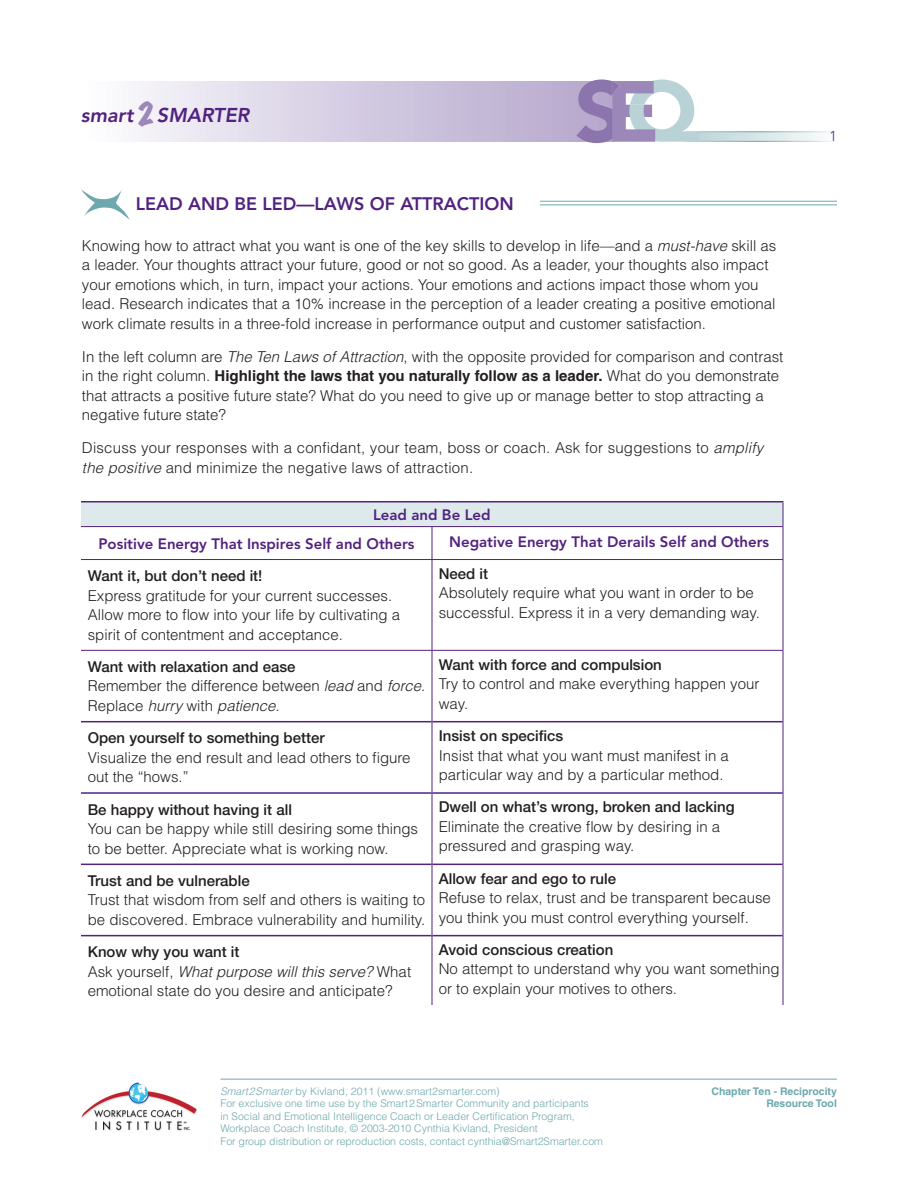
<style>
.page{position:relative;width:918px;height:1188px;background:#fff}
.page>*{position:absolute;margin:0;border:0;box-sizing:border-box;transform-origin:0 0}
.t1{font:italic 800 19.95px "Avenir LT Std";color:#52227f}
.t2{font:800 18px "Avenir LT Std";color:#52227f}
.t3{font:300 15px/19.5px "Helvetica LT Std";color:#231f20}
.t4{font:500 15px "Helvetica Neue LT Std";color:#231f20}
.t5{font:800 15px/29px "Avenir LT Std";color:#52227f}
.t6{font:300 14.25px "Avenir LT Std";color:#52227f}
.t7{font:300 10.5px/12.6px "Helvetica LT Std";color:#6ca8ad}
.t8{font:700 10.5px "Helvetica LT Std";color:#6ca8ad}
.s1{font-family:"Marker Felt Wide";font-weight:400;font-style:normal;font-size:28.2px;color:#9b87b8}
.s2{font-style:italic}
.s3{font-weight:700}
</style>
<div class="page">
<div style="left:81px;top:81px;width:533px;height:61px;background:linear-gradient(to right,#fcfcfe,#b1a2ca)"></div>
<svg style="left:576px;top:80px;width:123px;height:63px"></svg>
<svg style="left:699px;top:132px;width:130px;height:9px"></svg>
<hr style="left:685px;top:141px;width:152px;height:1px;background:#fff">
<hr style="left:685px;top:131px;width:152px;height:1px;background:#fff">
<hr style="left:220px;top:1079px;width:617px;height:1px;background:#6ca8ad">
<img style="left:81px;top:1082px;width:116px;height:49px">
<svg style="left:81px;top:189px;width:49px;height:31px"></svg>
<hr style="left:540px;top:201px;width:297px;height:1px;background:#6ca8ad">
<hr style="left:540px;top:205px;width:297px;height:1px;background:#6ca8ad">
<div style="left:81px;top:502px;width:702px;height:25px;background:#dde9ea"></div>
<hr style="left:81px;top:526px;width:351px;height:1px;background:#52227f">
<hr style="left:432px;top:526px;width:351px;height:1px;background:#52227f">
<hr style="left:81px;top:559px;width:351px;height:1px;background:#52227f">
<hr style="left:432px;top:559px;width:351px;height:1px;background:#52227f">
<hr style="left:81px;top:650px;width:351px;height:1px;background:#52227f">
<hr style="left:432px;top:650px;width:351px;height:1px;background:#52227f">
<hr style="left:81px;top:501px;width:351px;height:1px;background:#52227f">
<hr style="left:432px;top:501px;width:351px;height:1px;background:#52227f">
<hr style="left:81px;top:721px;width:351px;height:1px;background:#52227f">
<hr style="left:432px;top:721px;width:351px;height:1px;background:#52227f">
<hr style="left:81px;top:792px;width:351px;height:2px;background:#52227f">
<hr style="left:432px;top:792px;width:351px;height:2px;background:#52227f">
<hr style="left:81px;top:864px;width:351px;height:1px;background:#52227f">
<hr style="left:432px;top:864px;width:351px;height:1px;background:#52227f">
<hr style="left:81px;top:935px;width:351px;height:1px;background:#52227f">
<hr style="left:432px;top:935px;width:351px;height:1px;background:#52227f">
<svg style="left:783px;top:502px;width:1px;height:24px"></svg>
<hr style="left:432px;top:527px;width:1px;height:32px;background:#52227f">
<hr style="left:783px;top:527px;width:1px;height:32px;background:#52227f">
<hr style="left:432px;top:560px;width:1px;height:90px;background:#52227f">
<hr style="left:783px;top:560px;width:1px;height:90px;background:#52227f">
<hr style="left:432px;top:651px;width:1px;height:71px;background:#52227f">
<hr style="left:783px;top:651px;width:1px;height:71px;background:#52227f">
<hr style="left:432px;top:722px;width:1px;height:71px;background:#52227f">
<hr style="left:783px;top:722px;width:1px;height:71px;background:#52227f">
<hr style="left:432px;top:793px;width:1px;height:71px;background:#52227f">
<hr style="left:783px;top:793px;width:1px;height:71px;background:#52227f">
<hr style="left:432px;top:864px;width:1px;height:72px;background:#52227f">
<hr style="left:783px;top:864px;width:1px;height:72px;background:#52227f">
<hr style="left:432px;top:936px;width:1px;height:70px;background:#52227f">
<hr style="left:783px;top:936px;width:1px;height:70px;background:#52227f">
<h1 class="t1" style="left:81px;top:103px;width:170px">smart <span class="s1">2</span> SMARTER</h1>
<p class="t2" style="left:136px;top:193px;width:379px">LEAD AND BE LED—LAWS OF ATTRACTION</p>
<p class="t3" style="left:82px;top:236px;width:696px">Knowing how to attract what you want is one of the key skills to develop in life—and a <span class="s2">must-have</span> skill as a leader. Your thoughts attract your future, good or not so good. As a leader, your thoughts also impact your emotions which, in turn, impact your actions. Your emotions and actions impact those whom you lead. Research indicates that a 10% increase in the perception of a leader creating a positive emotional work climate results in a three-fold increase in performance output and customer satisfaction.</p>
<p class="t3" style="left:82px;top:347px;width:703px">In the left column are <span class="s2">The Ten Laws of Attraction</span>, with the opposite provided for comparison and contrast in the right column. <span class="s3">Highlight the laws that you naturally follow as a leader.</span> What do you demonstrate that attracts a positive future state? What do you need to give up or manage better to stop attracting a negative future state?</p>
<p class="t3" style="left:82px;top:438px;width:683px">Discuss your responses with a confidant, your team, boss or coach. Ask for suggestions to <span class="s2">amplify the positive</span> and minimize the negative laws of attraction.</p>
<p class="t5" style="left:98px;top:500px;width:394px;text-indent:275px">Lead and Be Led<br>Positive Energy That Inspires Self and Others</p>
<p class="t5" style="left:449px;top:527px;width:322px">Negative Energy That Derails Self and Others</p>
<p class="t4" style="left:88px;top:567px;width:176px">Want it, but don’t need it!</p>
<p class="t3" style="left:88px;top:585px;width:314px">Express gratitude for your current successes.<br>Allow more to flow into your life by cultivating a spirit of contentment and acceptance.</p>
<p class="t4" style="left:88px;top:658px;width:209px">Want with relaxation and ease</p>
<p class="t3" style="left:88px;top:676px;width:339px">Remember the difference between <span class="s2">lead</span> and <span class="s2">force</span>.<br>Replace <span class="s2">hurry</span> with <span class="s2">patience</span>.</p>
<p class="t4" style="left:88px;top:729px;width:239px">Open yourself to something better</p>
<p class="t3" style="left:88px;top:748px;width:324px">Visualize the end result and lead others to figure out the “hows.”</p>
<p class="t4" style="left:88px;top:800px;width:206px">Be happy without having it all</p>
<p class="t3" style="left:88px;top:819px;width:332px">You can be happy while still desiring some things to be better. Appreciate what is working now.</p>
<p class="t4" style="left:88px;top:872px;width:164px">Trust and be vulnerable</p>
<p class="t3" style="left:88px;top:890px;width:339px">Trust that wisdom from self and others is waiting to be discovered. Embrace vulnerability and humility.</p>
<p class="t4" style="left:88px;top:943px;width:153px">Know why you want it</p>
<p class="t3" style="left:88px;top:961px;width:325px">Ask yourself, <span class="s2">What purpose will this serve?</span> What emotional state do you desire and anticipate?</p>
<p class="t4" style="left:439px;top:565px;width:51px">Need it</p>
<p class="t3" style="left:439px;top:583px;width:323px">Absolutely require what you want in order to be successful. Express it in a very demanding way.</p>
<p class="t4" style="left:439px;top:655px;width:225px">Want with force and compulsion</p>
<p class="t3" style="left:439px;top:674px;width:322px">Try to control and make everything happen your way.</p>
<p class="t4" style="left:439px;top:727px;width:126px">Insist on specifics</p>
<p class="t3" style="left:439px;top:745px;width:292px">Insist that what you want must manifest in a particular way and by a particular method.</p>
<p class="t4" style="left:439px;top:798px;width:297px">Dwell on what’s wrong, broken and lacking</p>
<p class="t3" style="left:439px;top:817px;width:283px">Eliminate the creative flow by desiring in a pressured and grasping way.</p>
<p class="t4" style="left:439px;top:869px;width:179px">Allow fear and ego to rule</p>
<p class="t3" style="left:439px;top:888px;width:334px">Refuse to relax, trust and be transparent because you think you must control everything yourself.</p>
<p class="t4" style="left:439px;top:941px;width:176px">Avoid conscious creation</p>
<p class="t3" style="left:439px;top:959px;width:342px">No attempt to understand why you want something or to explain your motives to others.</p>
<p class="t6" style="left:830px;top:128px;width:9px">1</p>
<p class="t7" style="left:220px;top:1085px;width:281px"><span class="s2">Smart2Smarter</span> by Kivland, 2011 (www.smart2smarter.com)</p>
<p class="t8" style="left:711px;top:1085px;width:127px">Chapter Ten - Reciprocity</p>
<p class="t7" style="left:220px;top:1097px;width:370px">For exclusive one time use by the Smart2Smarter Community and participants</p>
<p class="t8" style="left:766px;top:1097px;width:72px">Resource Tool</p>
<p class="t7" style="left:220px;top:1110px;width:384px">in Social and Emotional Intelligence Coach or Leader Certification Program,<br>Workplace Coach Institute, © 2003-2010 Cynthia Kivland, President<br>For group distribution or reproduction costs, contact cynthia@Smart2Smarter.com</p>
</div>
